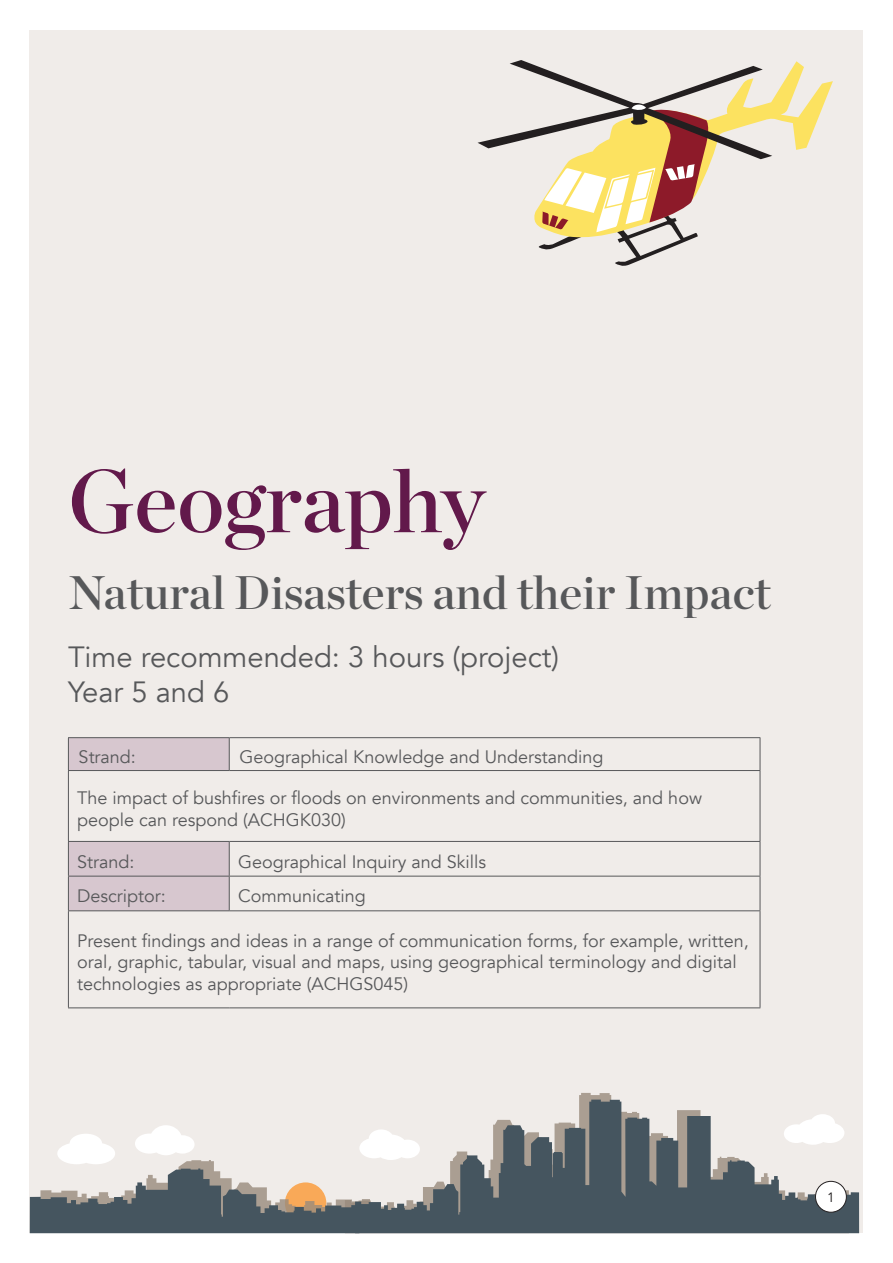
<style>
.page{position:relative;width:893px;height:1263px;background:#fff}
.page>*{position:absolute;margin:0;border:0;box-sizing:border-box;transform-origin:0 0}
.t1{font:88.5px "Chronicle Display Semi";color:#62194b}
.t2{font:46.95px "Chronicle Display Semi";color:#57585a}
.t3{font:29.25px "Avenir";color:#57585a}
.Bulltered_points{font:18px/21.6px "Avenir";color:#57585a}
.Normal_para{font:18px "Avenir";color:#57585a}
.t4{font:13.5px "Avenir";color:#231f20}
</style>
<div class="page">
<div style="left:30px;top:30px;width:833px;height:1203px;background:#f0ece9"></div>
<svg style="left:772px;top:61px;width:61px;height:89px"></svg>
<svg style="left:478px;top:60px;width:294px;height:206px"></svg>
<svg style="left:420px;top:1099px;width:439px;height:134px;fill:#45555f"></svg>
<svg style="left:30px;top:1125px;width:390px;height:108px"></svg>
<div style="left:815px;top:1181px;width:31px;height:31px;background:#fff;border-radius:50%"></div>
<div style="left:815px;top:1181px;width:32px;height:31px;border:1px solid #231f20;border-radius:50%"></div>
<svg style="left:69px;top:738px;width:160px;height:172px"></svg>
<hr style="left:68px;top:737px;width:161px;height:1px;background:#57585a">
<hr style="left:68px;top:738px;width:1px;height:32px;background:#57585a">
<hr style="left:229px;top:737px;width:531px;height:1px;background:#57585a">
<hr style="left:229px;top:738px;width:1px;height:32px;background:#57585a">
<hr style="left:760px;top:738px;width:1px;height:32px;background:#57585a">
<hr style="left:68px;top:770px;width:161px;height:1px;background:#57585a">
<hr style="left:68px;top:771px;width:1px;height:70px;background:#57585a">
<hr style="left:229px;top:770px;width:531px;height:1px;background:#57585a">
<hr style="left:760px;top:771px;width:1px;height:70px;background:#57585a">
<hr style="left:68px;top:841px;width:161px;height:1px;background:#57585a">
<hr style="left:68px;top:842px;width:1px;height:34px;background:#57585a">
<hr style="left:229px;top:841px;width:531px;height:1px;background:#57585a">
<hr style="left:229px;top:842px;width:1px;height:34px;background:#57585a">
<hr style="left:760px;top:842px;width:1px;height:34px;background:#57585a">
<hr style="left:68px;top:876px;width:161px;height:1px;background:#57585a">
<hr style="left:68px;top:876px;width:1px;height:34px;background:#57585a">
<hr style="left:229px;top:876px;width:531px;height:1px;background:#57585a">
<hr style="left:229px;top:876px;width:1px;height:34px;background:#57585a">
<hr style="left:760px;top:876px;width:1px;height:34px;background:#57585a">
<hr style="left:68px;top:910px;width:161px;height:1px;background:#57585a">
<hr style="left:68px;top:911px;width:1px;height:96px;background:#57585a">
<hr style="left:229px;top:910px;width:531px;height:1px;background:#57585a">
<hr style="left:760px;top:911px;width:1px;height:96px;background:#57585a">
<hr style="left:68px;top:1007px;width:161px;height:1px;background:#57585a">
<hr style="left:229px;top:1007px;width:531px;height:1px;background:#57585a">
<p class="t1" style="left:68px;top:432px;width:418px">Geography</p>
<p class="t2" style="left:68px;top:556px;width:705px">Natural Disasters and their Impact</p>
<p class="t3" style="left:68px;top:640px;width:493px">Time recommended: 3 hours (project)</p>
<p class="t3" style="left:68px;top:675px;width:163px">Year 5 and 6</p>
<p class="Bulltered_points" style="left:79px;top:746px;width:59px">Strand:</p>
<p class="Bulltered_points" style="left:239px;top:746px;width:366px">Geographical Knowledge and Understanding</p>
<p class="Bulltered_points" style="left:77px;top:787px;width:626px">The impact of bushfires or floods on environments and communities, and how people can respond (ACHGK030)</p>
<p class="Normal_para" style="left:77px;top:851px;width:59px">Strand:</p>
<p class="Normal_para" style="left:238px;top:851px;width:250px">Geographical Inquiry and Skills</p>
<p class="Normal_para" style="left:77px;top:885px;width:90px">Descriptor:</p>
<p class="Normal_para" style="left:238px;top:885px;width:129px">Communicating</p>
<p class="Bulltered_points" style="left:77px;top:930px;width:673px">Present findings and ideas in a range of communication forms, for example, written, oral, graphic, tabular, visual and maps, using geographical terminology and digital technologies as appropriate (ACHGS045)</p>
<p class="t4" style="left:827px;top:1189px;width:9px">1</p>
</div>
